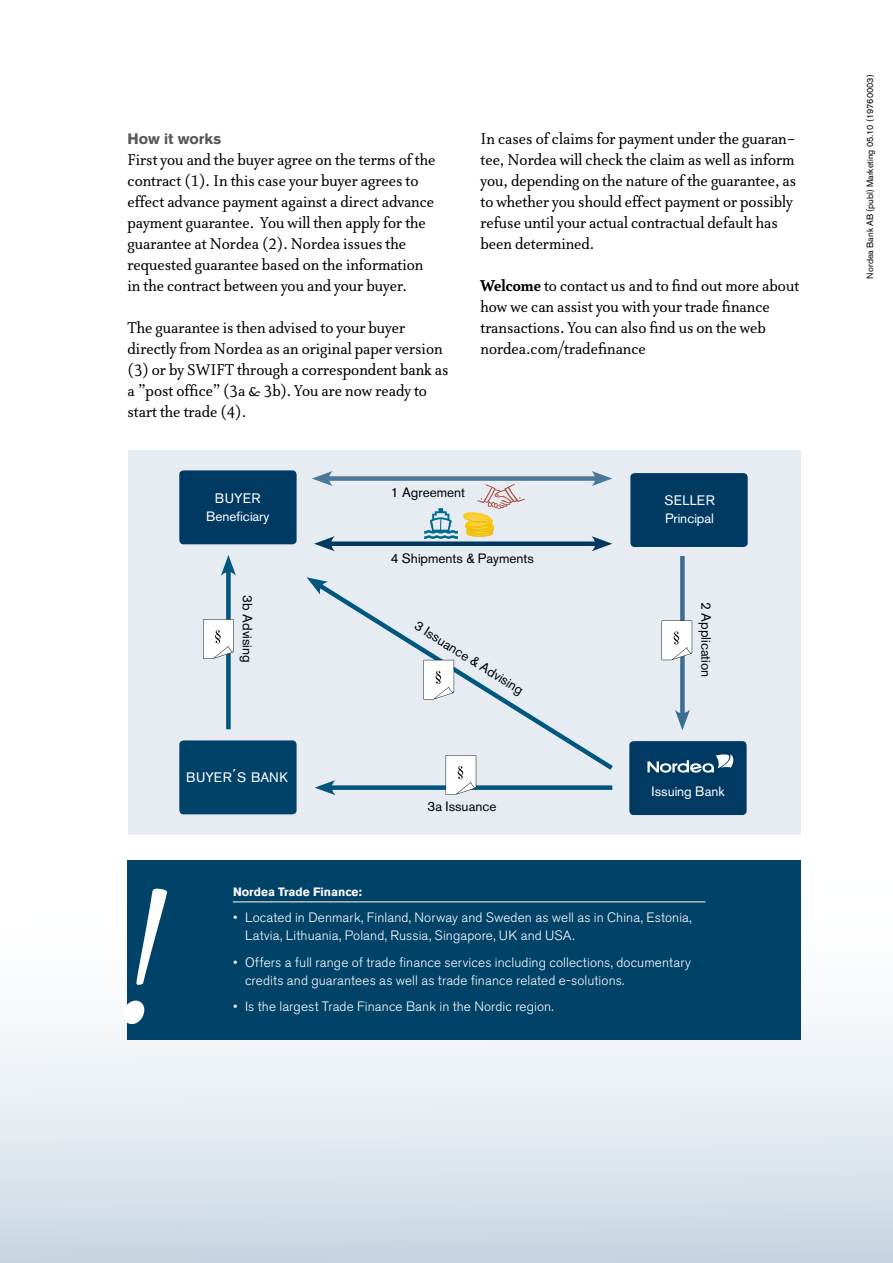
<style>
.page{position:relative;width:893px;height:1263px;background:#fff}
.page>*{position:absolute;margin:0;border:0;box-sizing:border-box;transform-origin:0 0}
.t1{font:italic 207.6px "Atma Nordea Pro";color:#fff}
.t2{font:18px/21px "Atma Nordea Pro";color:#000}
.t3{font:700 15px "Akzidenz Grotesk Nordea";color:#58585a}
.t4{font:13.65px "Akzidenz Grotesk Nordea";letter-spacing:.01em;color:#fff}
.t5{font:300 13.5px/18px "Akzidenz Grotesk Nordea";letter-spacing:.01em;color:#fff}
.t6{font:13.5px "Akzidenz Grotesk Nordea";color:#000}
.t7{font:13.5px "Akzidenz Grotesk Nordea";color:#fff}
.t8{font:700 12px "Akzidenz Grotesk Nordea";color:#fff}
.t9{font:9px "Akzidenz Grotesk Nordea";color:#000}
.s1{font-weight:700}
.s2{font-size:19.5px}
</style>
<div class="page">
<div style="left:0;top:860px;width:893px;height:403px;background:linear-gradient(to bottom,#fff,#cedbe6)"></div>
<div style="left:128px;top:451px;width:672px;height:384px;background:#e6ecf2"></div>
<div style="left:179px;top:740px;width:118px;height:74px;background:#004268;border-radius:4px"></div>
<div style="left:179px;top:470px;width:118px;height:74px;background:#003a62;border-radius:4px"></div>
<div style="left:630px;top:473px;width:118px;height:74px;background:#003a62;border-radius:4px"></div>
<div style="left:629px;top:741px;width:118px;height:74px;background:#003a62;border-radius:4px"></div>
<svg style="left:647px;top:754px;width:87px;height:19px"></svg>
<div style="left:327px;top:541px;width:273px;height:5px;background:#003a62"></div>
<svg style="left:314px;top:536px;width:21px;height:15px"></svg>
<svg style="left:591px;top:536px;width:21px;height:15px"></svg>
<svg style="left:328px;top:588px;width:285px;height:186px"></svg>
<svg style="left:307px;top:577px;width:21px;height:18px"></svg>
<div style="left:324px;top:476px;width:276px;height:5px;background:#4b789a"></div>
<svg style="left:312px;top:471px;width:21px;height:15px"></svg>
<svg style="left:591px;top:471px;width:21px;height:15px"></svg>
<div style="left:226px;top:567px;width:5px;height:162px;background:#00567d"></div>
<svg style="left:221px;top:555px;width:15px;height:21px"></svg>
<div style="left:680px;top:556px;width:5px;height:162px;background:#3c6e93"></div>
<svg style="left:675px;top:709px;width:15px;height:21px"></svg>
<div style="left:327px;top:785px;width:285px;height:5px;background:#00567d"></div>
<svg style="left:315px;top:780px;width:20px;height:15px"></svg>
<svg style="left:423px;top:660px;width:31px;height:39px"></svg>
<svg style="left:424px;top:484px;width:101px;height:55px"></svg>
<div style="left:128px;top:860px;width:673px;height:180px;background:#004268"></div>
<hr style="left:233px;top:901px;width:472px;height:1px;background:#fff">
<svg style="left:662px;top:620px;width:30px;height:40px"></svg>
<svg style="left:446px;top:755px;width:30px;height:40px"></svg>
<svg style="left:203px;top:619px;width:31px;height:40px"></svg>
<p class="t3" style="left:128px;top:130px;width:95px">How it works</p>
<p class="t2" style="left:128px;top:149px;width:309px">First you and the buyer agree on the terms of the contract (1). In this case your buyer agrees to effect advance payment against a direct advance payment guarantee. You will then apply for the guarantee at Nordea (2). Nordea issues the requested guarantee based on the information in the contract between you and your buyer.</p>
<p class="t2" style="left:128px;top:317px;width:322px">The guarantee is then advised to your buyer directly from Nordea as an original paper version (3) or by SWIFT through a correspondent bank as a ”post office” (3a &amp; 3b). You are now ready to start the trade (4).</p>
<p class="t2" style="left:480px;top:128px;width:317px">In cases of claims for payment under the guaran&shy;tee, Nordea will check the claim as well as inform you, depending on the nature of the guarantee, as to whether you should effect payment or possibly refuse until your actual contractual default has been determined.</p>
<p class="t2" style="left:480px;top:276px;width:320px"><span class="s1">Welcome</span> to contact us and to find out more about how we can assist you with your trade finance transactions. You can also find us on the web nordea.com/tradefinance</p>
<p class="t4" style="left:215px;top:490px;width:47px">BUYER</p>
<p class="t7" style="left:206px;top:508px;width:65px">Beneficiary</p>
<p class="t6" style="left:391px;top:484px;width:76px">1 Agreement</p>
<p class="t4" style="left:664px;top:492px;width:52px">SELLER</p>
<p class="t7" style="left:665px;top:510px;width:50px">Principal</p>
<p class="t6" style="left:391px;top:550px;width:145px">4 Shipments &amp; Payments</p>
<p class="t6" style="left:256px;top:595px;width:69px;rotate:90deg">3b Advising</p>
<p class="t6" style="left:714px;top:602px;width:77px;rotate:90deg">2 Application</p>
<p class="t6" style="left:420px;top:618px;width:127px;rotate:32deg">3 Issuance &amp; Advising</p>
<p class="t4" style="left:186px;top:769px;width:104px">BUYER<span class="s2">´</span>S BANK</p>
<p class="t6" style="left:428px;top:798px;width:70px">3a Issuance</p>
<p class="t7" style="left:652px;top:783px;width:75px">Issuing Bank</p>
<h1 class="t1" style="left:115px;top:837px;width:50px">!</h1>
<p class="t8" style="left:233px;top:884px;width:130px">Nordea Trade Finance:</p>
<p class="t5" style="left:245px;top:909px;width:448px;text-indent:-12px">• Located in Denmark, Finland, Norway and Sweden as well as in China, Estonia,<br>Latvia, Lithuania, Poland, Russia, Singapore, UK and USA.</p>
<p class="t5" style="left:245px;top:953px;width:447px;text-indent:-12px">• Offers a full range of trade finance services including collections, documentary credits and guarantees as well as trade finance related e-solutions.</p>
<p class="t5" style="left:233px;top:998px;width:322px">• Is the largest Trade Finance Bank in the Nordic region.</p>
<p class="t9" style="left:865px;top:279px;width:205px;rotate:-90deg">Nordea Bank AB (publ) Marketing 05.10 (19760003)</p>
</div>
